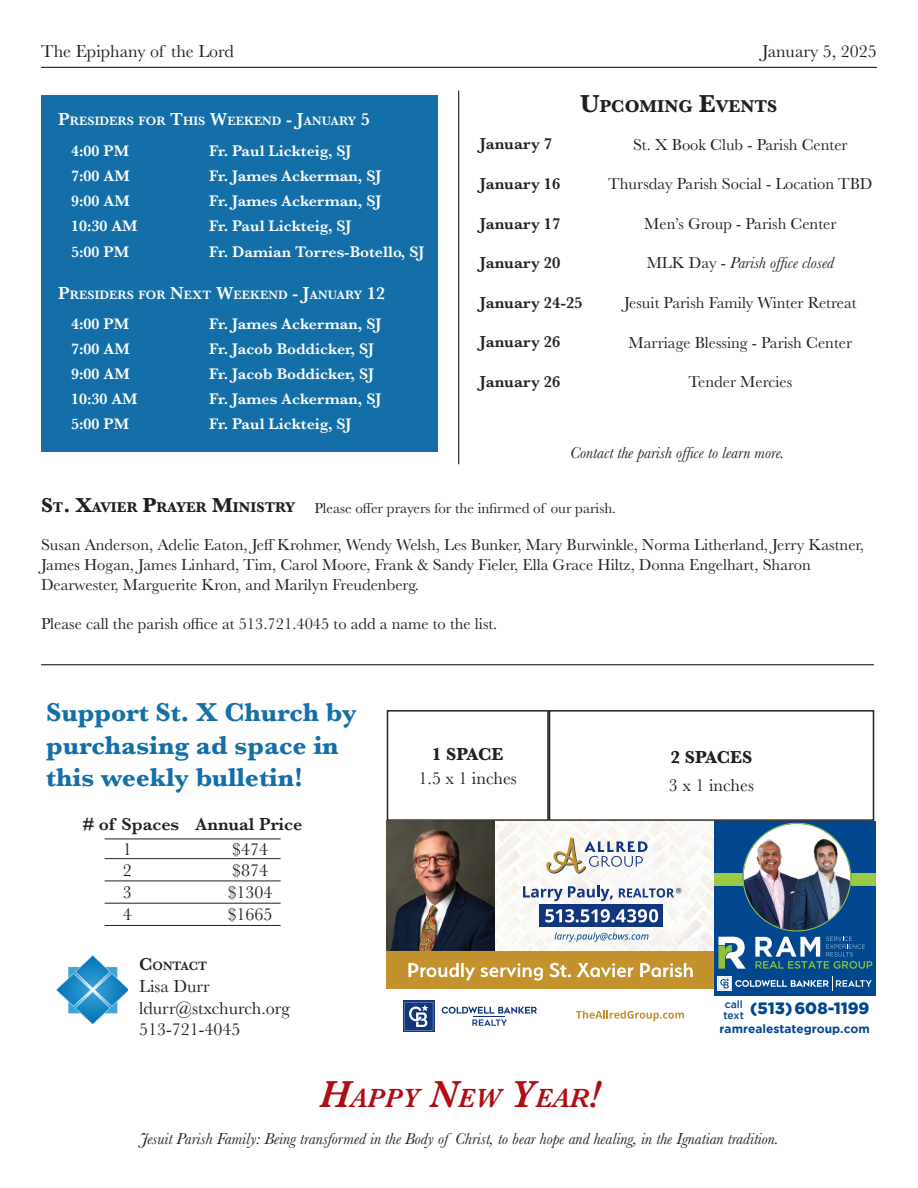
<style>
.page{position:relative;width:918px;height:1188px;background:#fff}
.page>*{position:absolute;margin:0;border:0;box-sizing:border-box;transform-origin:0 0}
.t1{font:italic 600 27.3px "Baskerville";color:#af0c14}
.t2{font:700 27px/32.4px "Baskerville";color:#146fa8}
.t3{font:18px "Baskerville";color:#231f20}
.t4{font:600 18px "Baskerville";color:#231f20}
.t5{font:700 18px "Baskerville";color:#231f20}
.t6{font:700 17.85px "Baskerville";color:#231f20}
.t7{font:16.5px/19.8px "Baskerville";color:#231f20}
.t8{font:italic 16.5px "Baskerville";color:#231f20}
.t9{font:600 16.5px "Baskerville";color:#231f20}
.t10{font:900 16.5px "Gotham";color:#00478f}
.t11{font:600 15.9px "Baskerville";color:#fff}
.t12{font:15px "Baskerville";color:#231f20}
.t13{font:700 14.7px "Baskerville";color:#231f20}
._10pt_baskerville_white{font:600 12.6px "Baskerville";color:#fff}
.t14{font:600 12.6px "Baskerville";color:#231f20}
.t15{font:700 12px "Gotham";color:#00478f}
.t16{font:500 10.5px/10.5px "Gotham";color:#00478f}
.s1{font-size:18px}
.s2{font-size:25.5px}
.s3{font-style:normal}
.s4{font-size:21px}
.s5{font-size:39px}
</style>
<div class="page">
<hr style="left:458px;top:91px;width:1px;height:373px;background:#231f20">
<hr style="left:41px;top:67px;width:836px;height:1px;background:#231f20">
<div style="left:41px;top:95px;width:396px;height:357px;background:#146fa8"></div>
<div style="left:549px;top:710px;width:325px;height:111px;border:2px solid #231f20"></div>
<div style="left:387px;top:710px;width:162px;height:111px;border:2px solid #231f20"></div>
<img style="left:56px;top:955px;width:72px;height:68px">
<hr style="left:105px;top:858px;width:176px;height:1px;background:#231f20">
<hr style="left:105px;top:881px;width:176px;height:1px;background:#231f20">
<hr style="left:105px;top:903px;width:176px;height:1px;background:#231f20">
<hr style="left:105px;top:925px;width:176px;height:1px;background:#231f20">
<hr style="left:105px;top:839px;width:176px;height:1px;background:#231f20">
<hr style="left:41px;top:664px;width:833px;height:1px;background:#231f20">
<div style="left:714px;top:821px;width:161px;height:175px;background:#00478f"></div>
<svg style="left:718px;top:937px;width:28px;height:32px"></svg>
<svg style="left:755px;top:937px;width:117px;height:32px"></svg>
<svg style="left:718px;top:976px;width:154px;height:15px"></svg>
<div style="left:714px;top:873px;width:161px;height:12px;background:#9bca47"></div>
<img style="left:743px;top:831px;width:40px;height:99px">
<img style="left:783px;top:827px;width:68px;height:104px">
<img style="left:494px;top:821px;width:220px;height:130px">
<div style="left:540px;top:904px;width:123px;height:23px;background:#11367e"></div>
<img style="left:387px;top:821px;width:107px;height:130px">
<svg style="left:546px;top:837px;width:102px;height:37px"></svg>
<svg style="left:523px;top:886px;width:90px;height:15px"></svg>
<svg style="left:619px;top:888px;width:62px;height:10px"></svg>
<svg style="left:545px;top:909px;width:113px;height:14px"></svg>
<svg style="left:554px;top:932px;width:94px;height:10px"></svg>
<svg style="left:442px;top:1007px;width:95px;height:19px"></svg>
<svg style="left:403px;top:1001px;width:32px;height:31px"></svg>
<svg style="left:405px;top:1002px;width:28px;height:29px"></svg>
<svg style="left:576px;top:1010px;width:108px;height:11px"></svg>
<div style="left:387px;top:951px;width:327px;height:38px;background:#c4922c"></div>
<svg style="left:408px;top:963px;width:135px;height:18px"></svg>
<svg style="left:549px;top:963px;width:22px;height:14px"></svg>
<svg style="left:577px;top:963px;width:57px;height:14px"></svg>
<svg style="left:640px;top:963px;width:53px;height:14px"></svg>
<p class="t3" style="left:41px;top:40px;width:194px">The Epiphany of the Lord</p>
<p class="t3" style="left:762px;top:40px;width:116px">January 5, 2025</p>
<p class="_10pt_baskerville_white" style="left:58px;top:112px;width:313px"><span class="s1">P</span>RESIDERS FOR <span class="s1">T</span>HIS <span class="s1">W</span>EEKEND <span class="s1">- J</span>ANUARY <span class="s1">5</span></p>
<p class="t11" style="left:71px;top:139px;width:59px">4:00 PM</p>
<p class="t11" style="left:209px;top:139px;width:144px">Fr. Paul Lickteig, SJ</p>
<p class="t11" style="left:71px;top:164px;width:60px">7:00 AM</p>
<p class="t11" style="left:209px;top:164px;width:174px">Fr. James Ackerman, SJ</p>
<p class="t11" style="left:71px;top:190px;width:60px">9:00 AM</p>
<p class="t11" style="left:209px;top:190px;width:174px">Fr. James Ackerman, SJ</p>
<p class="t11" style="left:71px;top:214px;width:68px">10:30 AM</p>
<p class="t11" style="left:209px;top:214px;width:144px">Fr. Paul Lickteig, SJ</p>
<p class="t11" style="left:71px;top:241px;width:59px">5:00 PM</p>
<p class="t11" style="left:209px;top:241px;width:217px">Fr. Damian Torres-Botello, SJ</p>
<p class="_10pt_baskerville_white" style="left:58px;top:286px;width:328px"><span class="s1">P</span>RESIDERS FOR <span class="s1">N</span>EXT <span class="s1">W</span>EEKEND <span class="s1">- J</span>ANUARY <span class="s1">12</span></p>
<p class="t11" style="left:71px;top:313px;width:59px">4:00 PM</p>
<p class="t11" style="left:209px;top:313px;width:174px">Fr. James Ackerman, SJ</p>
<p class="t11" style="left:71px;top:338px;width:60px">7:00 AM</p>
<p class="t11" style="left:209px;top:338px;width:167px">Fr. Jacob Boddicker, SJ</p>
<p class="t11" style="left:71px;top:363px;width:60px">9:00 AM</p>
<p class="t11" style="left:209px;top:363px;width:167px">Fr. Jacob Boddicker, SJ</p>
<p class="t11" style="left:71px;top:388px;width:68px">10:30 AM</p>
<p class="t11" style="left:209px;top:388px;width:174px">Fr. James Ackerman, SJ</p>
<p class="t11" style="left:71px;top:413px;width:59px">5:00 PM</p>
<p class="t11" style="left:209px;top:413px;width:144px">Fr. Paul Lickteig, SJ</p>
<p class="t6" style="left:580px;top:94px;width:197px"><span class="s2">U</span>PCOMING <span class="s2">E</span>VENTS</p>
<p class="t9" style="left:480px;top:133px;width:74px">January 7</p>
<p class="t9" style="left:480px;top:172px;width:82px">January 16</p>
<p class="t9" style="left:480px;top:212px;width:82px">January 17</p>
<p class="t9" style="left:480px;top:251px;width:82px">January 20</p>
<p class="t9" style="left:480px;top:291px;width:104px">January 24-25</p>
<p class="t9" style="left:480px;top:331px;width:82px">January 26</p>
<p class="t9" style="left:480px;top:370px;width:82px">January 26</p>
<p class="t7" style="left:633px;top:135px;width:216px">St. X Book Club - Parish Center</p>
<p class="t7" style="left:608px;top:174px;width:266px">Thursday Parish Social - Location TBD</p>
<p class="t7" style="left:644px;top:214px;width:194px">Men’s Group - Parish Center</p>
<p class="t8" style="left:647px;top:252px;width:189px"><span class="s3">MLK Day -</span> Parish office closed</p>
<p class="t7" style="left:624px;top:293px;width:234px">Jesuit Parish Family Winter Retreat</p>
<p class="t7" style="left:629px;top:333px;width:225px">Marriage Blessing - Parish Center</p>
<p class="t7" style="left:688px;top:372px;width:105px">Tender Mercies</p>
<p class="t8" style="left:570px;top:442px;width:216px">Contact the parish office to learn more.</p>
<p class="t13" style="left:41px;top:497px;width:256px"><span class="s4">S</span>T<span class="s4">. X</span>AVIER <span class="s4">P</span>RAYER <span class="s4">M</span>INISTRY</p>
<p class="t12" style="left:314px;top:498px;width:303px">Please offer prayers for the infirmed of our parish.</p>
<p class="t7" style="left:41px;top:535px;width:825px">Susan Anderson, Adelie Eaton, Jeff Krohmer, Wendy Welsh, Les Bunker, Mary Burwinkle, Norma Litherland, Jerry Kastner,<br>James Hogan, James Linhard, Tim, Carol Moore, Frank &amp; Sandy Fieler, Ella Grace Hiltz, Donna Engelhart, Sharon<br>Dearwester, Marguerite Kron, and Marilyn Freudenberg.</p>
<p class="t7" style="left:41px;top:614px;width:458px">Please call the parish office at 513.721.4045 to add a name to the list.</p>
<p class="t2" style="left:46px;top:697px;width:312px">Support St. X Church by purchasing ad space in this weekly bulletin!</p>
<p class="t4" style="left:82px;top:812px;width:98px"># of Spaces</p>
<p class="t4" style="left:195px;top:812px;width:109px">Annual Price</p>
<p class="t3" style="left:123px;top:838px;width:10px">1</p>
<p class="t3" style="left:123px;top:859px;width:10px">2</p>
<p class="t3" style="left:123px;top:881px;width:10px">3</p>
<p class="t3" style="left:123px;top:902px;width:10px">4</p>
<p class="t3" style="left:232px;top:838px;width:37px">$474</p>
<p class="t3" style="left:232px;top:859px;width:37px">$874</p>
<p class="t3" style="left:228px;top:881px;width:46px">$1304</p>
<p class="t3" style="left:228px;top:902px;width:46px">$1665</p>
<p class="t14" style="left:139px;top:958px;width:69px"><span class="s1">C</span> ONTACT</p>
<p class="t3" style="left:139px;top:975px;width:72px">Lisa Durr</p>
<p class="t3" style="left:139px;top:996px;width:152px">ldurr@stxchurch.org</p>
<p class="t3" style="left:139px;top:1018px;width:103px">513-721-4045</p>
<p class="t5" style="left:432px;top:741px;width:73px">1 SPACE</p>
<p class="t5" style="left:671px;top:744px;width:83px">2 SPACES</p>
<p class="t3" style="left:419px;top:767px;width:100px">1.5 x 1 inches</p>
<p class="t3" style="left:669px;top:774px;width:87px">3 x 1 inches</p>
<p class="t16" style="left:723px;top:999px;width:22px">call text</p>
<p class="t10" style="left:750px;top:999px;width:121px">(513)608-1199</p>
<p class="t15" style="left:720px;top:1022px;width:152px">ramrealestategroup.com</p>
<p class="t1" style="left:320px;top:1080px;width:282px"><span class="s5">H</span>APPY <span class="s5">N</span>EW <span class="s5">Y</span>EAR<span class="s5">!</span></p>
<p class="t8" style="left:140px;top:1128px;width:640px">Jesuit Parish Family: Being transformed in the Body of Christ, to bear hope and healing, in the Ignatian tradition.</p>
</div>
